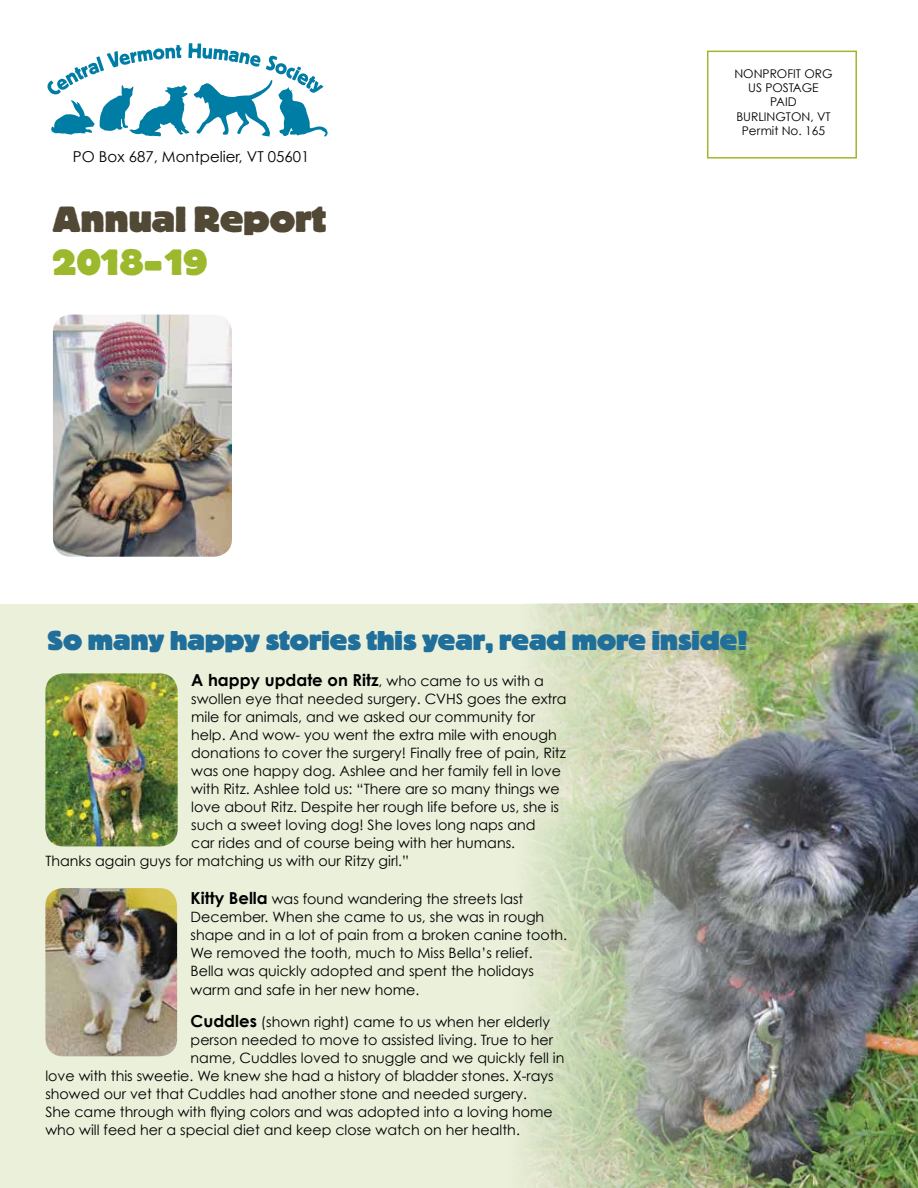
<style>
.page{position:relative;width:918px;height:1188px;background:#fff}
.page>*{position:absolute;margin:0;border:0;box-sizing:border-box;transform-origin:0 0}
.t1{font:800 36px "Block BE";color:#514835}
.t2{font:800 36px "Block BE";letter-spacing:-.03em;color:#9cb92d}
.t3{font:800 27px "Block BE";color:#206e9a}
.t4{font:700 16.5px "Century Gothic";color:#000}
.t5{font:15px "Century Gothic";color:#000}
.t6{font:14.25px/18px "Century Gothic";color:#000}
.t7{font:12px/14.4px "Century Gothic";color:#000;text-align:center}
.s1{font-weight:400;font-size:14.25px}
.s2{font-weight:700;font-size:16.5px}
</style>
<div class="page">
<div style="left:0;top:604px;width:918px;height:584px;background:#ebf0db"></div>
<img style="left:521px;top:604px;width:397px;height:584px">
<svg style="left:48px;top:43px;width:280px;height:94px"></svg>
<div style="left:707px;top:51px;width:150px;height:108px;border:2px solid #9cb92d"></div>
<img style="left:45px;top:673px;width:133px;height:173px">
<img style="left:45px;top:888px;width:132px;height:168px">
<img style="left:53px;top:315px;width:179px;height:242px">
<p class="t5" style="left:73px;top:148px;width:238px">PO Box 687, Montpelier, VT 05601</p>
<h1 class="t1" style="left:53px;top:199px;width:275px">Annual Report</h1>
<h1 class="t2" style="left:53px;top:242px;width:156px">2018-19</h1>
<p class="t7" style="left:734px;top:66px;width:100px">NONPROFIT ORG<br>US POSTAGE<br>PAID<br>BURLINGTON, VT<br>Permit No. 165</p>
<h2 class="t3" style="left:48px;top:626px;width:702px">So many happy stories this year, read more inside!</h2>
<p class="t4" style="left:191px;top:669px;width:354px">A happy update on Ritz<span class="s1">, who came to us with a</span></p>
<p class="t6" style="left:191px;top:689px;width:377px">swollen eye that needed surgery. CVHS goes the extra</p>
<p class="t6" style="left:191px;top:707px;width:345px">mile for animals, and we asked our community for</p>
<p class="t6" style="left:191px;top:725px;width:367px">help. And wow- you went the extra mile with enough</p>
<p class="t6" style="left:191px;top:743px;width:376px">donations to cover the surgery! Finally free of pain, Ritz</p>
<p class="t6" style="left:191px;top:761px;width:371px">was one happy dog. Ashlee and her family fell in love</p>
<p class="t6" style="left:191px;top:779px;width:370px">with Ritz. Ashlee told us: “There are so many things we</p>
<p class="t6" style="left:191px;top:797px;width:369px">love about Ritz. Despite her rough life before us, she is</p>
<p class="t6" style="left:191px;top:815px;width:346px">such a sweet loving dog! She loves long naps and</p>
<p class="t6" style="left:191px;top:833px;width:326px">car rides and of course being with her humans.</p>
<p class="t6" style="left:45px;top:851px;width:365px">Thanks again guys for matching us with our Ritzy girl.”</p>
<p class="t6" style="left:191px;top:889px;width:378px"><span class="s2">Kitty Bella</span> was found wandering the streets last December. When she came to us, she was in rough shape and in a lot of pain from a broken canine tooth.<br>We removed the tooth, much to Miss Bella’s relief.<br>Bella was quickly adopted and spent the holidays</p>
<p class="t6" style="left:191px;top:981px;width:230px">warm and safe in her new home.</p>
<p class="t6" style="left:191px;top:1013px;width:361px"><span class="s2">Cuddles</span> (shown right) came to us when her elderly</p>
<p class="t6" style="left:191px;top:1031px;width:364px">person needed to move to assisted living. True to her</p>
<p class="t6" style="left:191px;top:1049px;width:375px">name, Cuddles loved to snuggle and we quickly fell in</p>
<p class="t6" style="left:45px;top:1067px;width:510px">love with this sweetie. We knew she had a history of bladder stones. X-rays</p>
<p class="t6" style="left:45px;top:1085px;width:483px">showed our vet that Cuddles had another stone and needed surgery.</p>
<p class="t6" style="left:45px;top:1103px;width:509px">She came through with flying colors and was adopted into a loving home</p>
<p class="t6" style="left:45px;top:1121px;width:476px">who will feed her a special diet and keep close watch on her health.</p>
</div>
